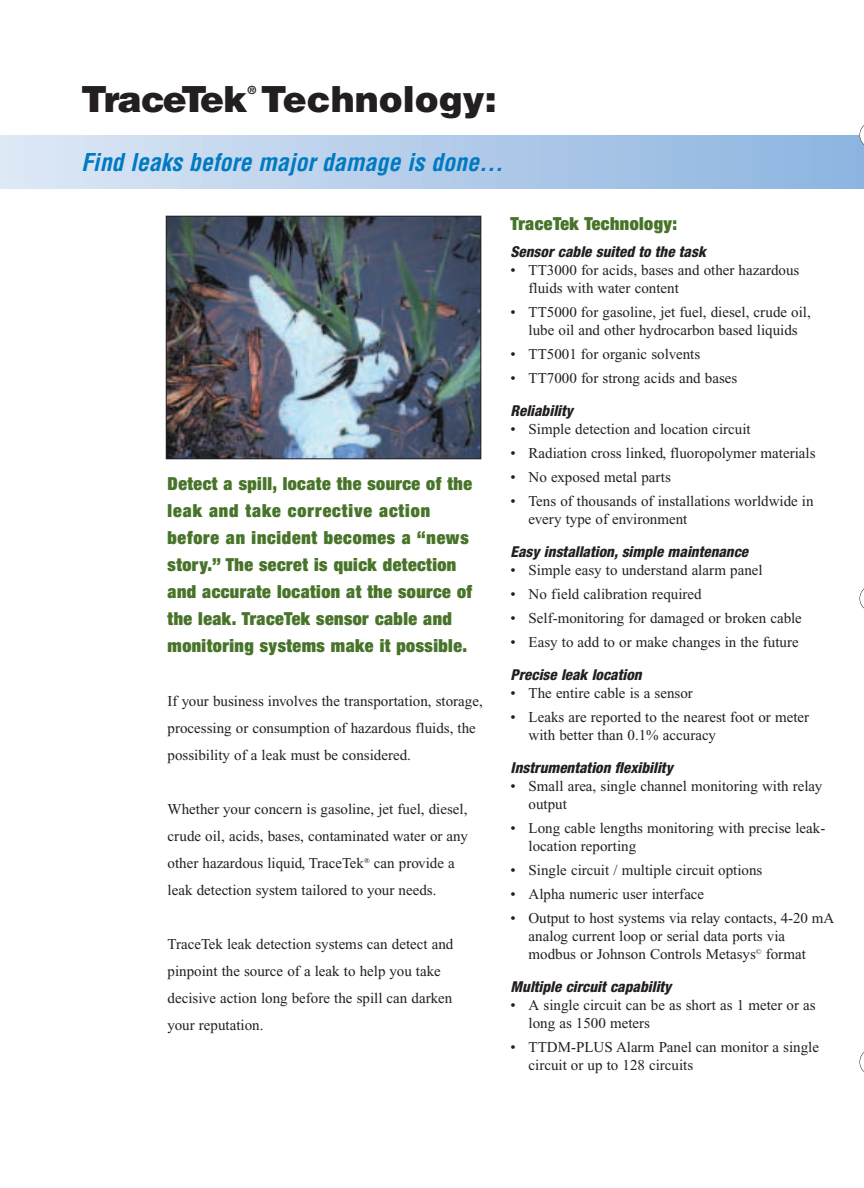
<style>
.page{position:relative;width:864px;height:1188px;background:#fff}
.page>*{position:absolute;margin:0;border:0;box-sizing:border-box;transform-origin:0 0}
.t1{font:900 36px "Helvetica";letter-spacing:-.005em;color:#231f20}
.t2{font:italic 700 condensed 24px "Helvetica";color:#007ac2}
.t3{font:900 expanded 18px/27px "Helvetica Neue";letter-spacing:.025em;color:#48742a}
.t4{font:15px/18px "Times New Roman";color:#231f20}
.t5{font:italic 800 condensed 15px "Helvetica Neue";color:#231f20}
.t6{font:900 11.25px "Helvetica";color:#231f20}
</style>
<div class="page">
<div style="left:0;top:135px;width:864px;height:54px;background:linear-gradient(to right,#dde7f5,#8cb3df)"></div>
<img style="left:168px;top:218px;width:311px;height:239px">
<div style="left:166px;top:216px;width:315px;height:243px;border:1px solid #231f20"></div>
<svg style="left:860px;top:125px;width:4px;height:23px"></svg>
<svg style="left:860px;top:588px;width:4px;height:21px"></svg>
<svg style="left:860px;top:1052px;width:4px;height:20px"></svg>
<h1 class="t1" style="left:81px;top:86px;width:417px">TraceTek Technology:</h1>
<p class="t6" style="left:248px;top:86px;width:10px">®</p>
<h2 class="t2" style="left:81px;top:153px;width:424px">Find leaks before major damage is done...</h2>
<p class="t3" style="left:168px;top:472px;width:306px">Detect a spill, locate the source of the leak and take corrective action before an incident becomes a “news story.” The secret is quick detection and accurate location at the source of the leak. TraceTek sensor cable and monitoring systems make it possible.</p>
<p class="t4" style="left:168px;top:689px;width:317px;line-height:27px">If your business involves the transportation, storage, processing or consumption of hazardous fluids, the possibility of a leak must be considered.</p>
<p class="t4" style="left:168px;top:797px;width:302px;line-height:27px">Whether your concern is gasoline, jet fuel, diesel, crude oil, acids, bases, contaminated water or any other hazardous liquid, TraceTek<sup>®</sup> can provide a leak detection system tailored to your needs.</p>
<p class="t4" style="left:168px;top:932px;width:287px;line-height:27px">TraceTek leak detection systems can detect and pinpoint the source of a leak to help you take decisive action long before the spill can darken your reputation.</p>
<p class="t3" style="left:511px;top:212px;width:168px">TraceTek Technology:</p>
<p class="t5" style="left:511px;top:247px;width:197px">Sensor cable suited to the task</p>
<p class="t4" style="left:529px;top:263px;width:272px;text-indent:-18px">• TT3000 for acids, bases and other hazardous fluids with water content</p>
<p class="t4" style="left:511px;top:305px;width:302px;text-align:center">• TT5000 for gasoline, jet fuel, diesel, crude oil, lube oil and other hydrocarbon based liquids</p>
<p class="t4" style="left:511px;top:347px;width:191px">• TT5001 for organic solvents</p>
<p class="t4" style="left:511px;top:371px;width:228px">• TT7000 for strong acids and bases</p>
<p class="t5" style="left:511px;top:406px;width:64px">Reliability</p>
<p class="t4" style="left:511px;top:422px;width:242px">• Simple detection and location circuit</p>
<p class="t4" style="left:511px;top:446px;width:307px">• Radiation cross linked, fluoropolymer materials</p>
<p class="t4" style="left:511px;top:470px;width:162px">• No exposed metal parts</p>
<p class="t4" style="left:529px;top:494px;width:287px;text-indent:-18px">• Tens of thousands of installations worldwide in every type of environment</p>
<p class="t5" style="left:511px;top:547px;width:239px">Easy installation, simple maintenance</p>
<p class="t4" style="left:511px;top:563px;width:254px">• Simple easy to understand alarm panel</p>
<p class="t4" style="left:511px;top:587px;width:193px">• No field calibration required</p>
<p class="t4" style="left:511px;top:611px;width:293px">• Self-monitoring for damaged or broken cable</p>
<p class="t4" style="left:511px;top:635px;width:290px">• Easy to add to or make changes in the future</p>
<p class="t5" style="left:511px;top:670px;width:133px">Precise leak location</p>
<p class="t4" style="left:511px;top:686px;width:184px">• The entire cable is a sensor</p>
<p class="t4" style="left:529px;top:710px;width:282px;text-indent:-18px">• Leaks are reported to the nearest foot or meter with better than 0.1% accuracy</p>
<p class="t5" style="left:511px;top:763px;width:164px">Instrumentation flexibility</p>
<p class="t4" style="left:529px;top:779px;width:295px;text-indent:-18px">• Small area, single channel monitoring with relay output</p>
<p class="t4" style="left:529px;top:821px;width:298px;text-indent:-18px">• Long cable lengths monitoring with precise leak&shy;location reporting</p>
<p class="t4" style="left:511px;top:863px;width:253px">• Single circuit / multiple circuit options</p>
<p class="t4" style="left:511px;top:887px;width:195px">• Alpha numeric user interface</p>
<p class="t4" style="left:529px;top:911px;width:307px;text-indent:-18px">• Output to host systems via relay contacts, 4-20 mA analog current loop or serial data ports via modbus or Johnson Controls Metasys<sup>©</sup> format</p>
<p class="t5" style="left:511px;top:982px;width:162px">Multiple circuit capability</p>
<p class="t4" style="left:529px;top:998px;width:289px;text-indent:-18px">• A single circuit can be as short as 1 meter or as long as 1500 meters</p>
<p class="t4" style="left:529px;top:1040px;width:292px;text-indent:-18px">• TTDM-PLUS Alarm Panel can monitor a single circuit or up to 128 circuits</p>
</div>
